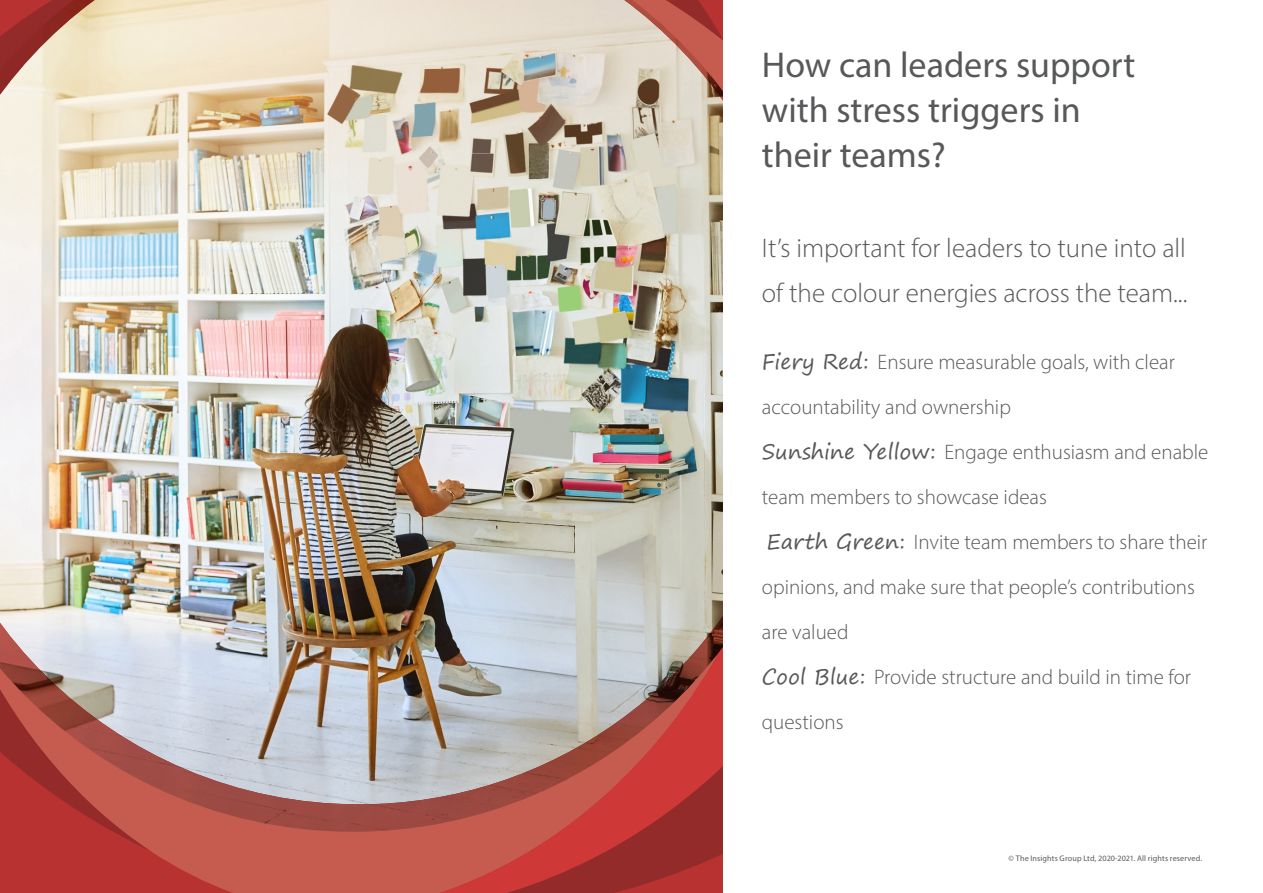
<style>
.page{position:relative;width:1263px;height:893px;background:#fff}
.page>*{position:absolute;margin:0;border:0;box-sizing:border-box;transform-origin:0 0}
.t1{font:36px/45px "Myriad Pro";color:#57585a}
.t2{font:300 27px/45px "Myriad Pro";color:#57585a}
.t3{font:300 21px/45px "Myriad Pro";color:#57585a}
.t4{font:8.1px "Myriad Pro";letter-spacing:.015em;color:#57585a}
.s1{font-family:"Segoe Print";font-weight:400}
</style>
<div class="page">
<svg style="left:397px;top:832px;width:326px;height:61px;background:#b53f3a"></svg>
<svg style="left:0;top:832px;width:397px;height:61px;background:#bf4942"></svg>
<img style="left:0;top:0;width:723px;height:832px">
<h1 class="t1" style="left:762px;top:41px;width:375px">How can leaders support with stress triggers in their teams?</h1>
<p class="t2" style="left:762px;top:225px;width:427px">It’s important for leaders to tune into all of the colour energies across the team...</p>
<p class="t3" style="left:762px;top:339px;width:448px"><span class="s1">Fiery Red:</span> Ensure measurable goals, with clear accountability and ownership<br><span class="s1">Sunshine Yellow:</span> Engage enthusiasm and enable team members to showcase ideas<br><span class="s1">Earth Green:</span> Invite team members to share their opinions, and make sure that people’s contributions are valued<br><span class="s1">Cool Blue:</span> Provide structure and build in time for questions</p>
<p class="t4" style="left:1008px;top:853px;width:195px">© The Insights Group Ltd, 2020-2021. All rights reserved.</p>
</div>
